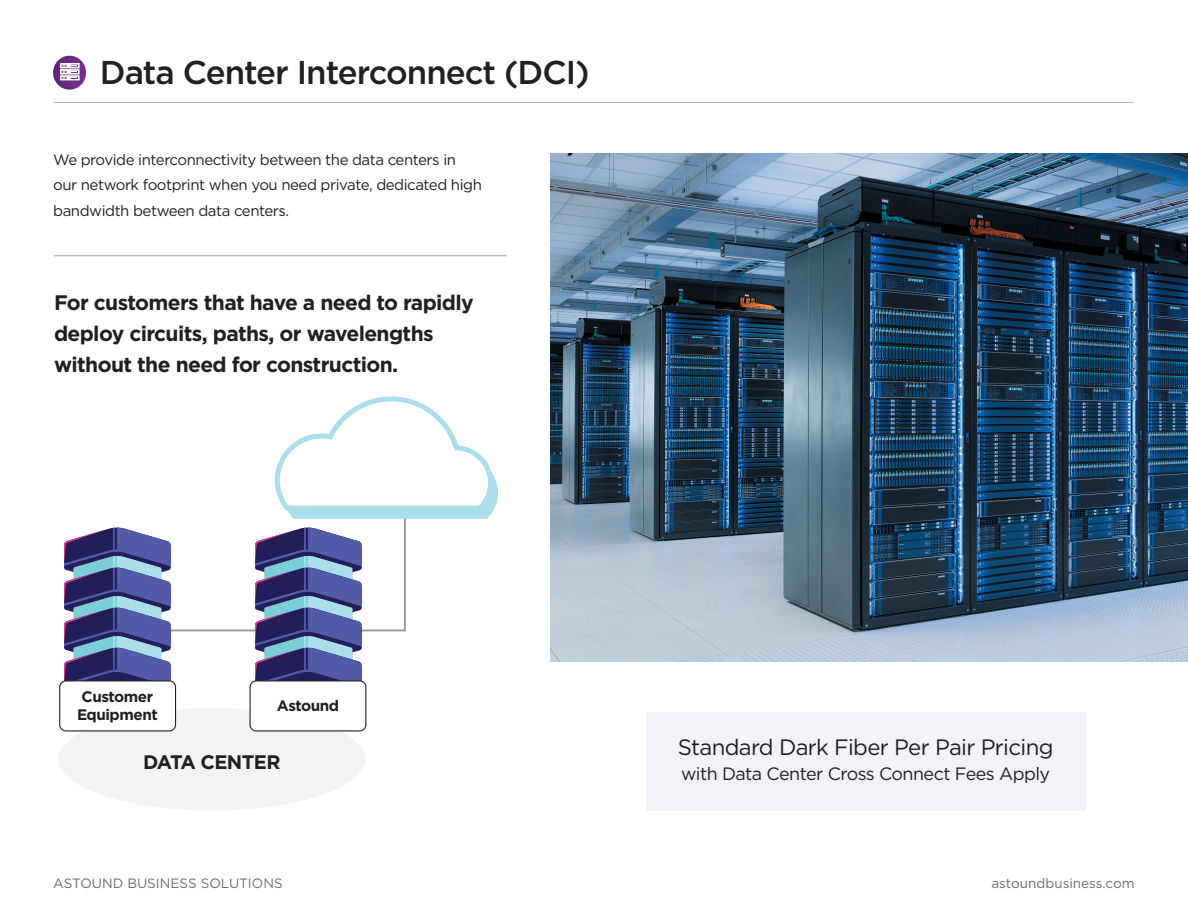
<style>
.page{position:relative;width:1188px;height:918px;background:#fff}
.page>*{position:absolute;margin:0;border:0;box-sizing:border-box;transform-origin:0 0}
.t1{font:500 33px "Gotham";letter-spacing:-.03em;color:#231f20}
.t2{font:22.2px "Gotham";letter-spacing:-.03em;color:#231f20}
.t3{font:700 21px/30.8px "Gotham";letter-spacing:-.03em;color:#231f20}
.t4{font:700 19.65px "Gotham";letter-spacing:-.03em;color:#231f20}
.t5{font:17.85px "Gotham";letter-spacing:-.03em;color:#231f20}
.t6{font:700 15.3px/18px "Gotham";letter-spacing:-.03em;color:#231f20;text-align:center}
.t7{font:15px/25.5px "Gotham";letter-spacing:-.03em;color:#231f20}
.t8{font:13.5px "Gotham";color:#6c6d70}
</style>
<div class="page">
<hr style="left:54px;top:102px;width:1080px;height:1px;background:#bcbdc0">
<div style="left:646px;top:712px;width:439px;height:99px;background:#f3f2f8"></div>
<svg style="left:53px;top:56px;width:33px;height:34px"></svg>
<img style="left:551px;top:153px;width:637px;height:509px">
<div style="left:59px;top:708px;width:306px;height:103px;background:#f2f3f4;border-radius:50%"></div>
<div style="left:60px;top:681px;width:116px;height:50px;background:#fff;border-radius:6px"></div>
<div style="left:59px;top:680px;width:117px;height:51px;border:1px solid #231f20;border-radius:6px"></div>
<svg style="left:64px;top:396px;width:434px;height:294px"></svg>
<div style="left:250px;top:681px;width:116px;height:50px;background:#fff;border-radius:6px"></div>
<div style="left:250px;top:680px;width:116px;height:51px;border:1px solid #231f20;border-radius:6px"></div>
<hr style="left:54px;top:255px;width:453px;height:1px;background:#bcbdc0">
<h1 class="t1" style="left:100px;top:51px;width:491px">Data Center Interconnect (DCI)</h1>
<p class="t7" style="left:53px;top:147px;width:430px">We provide interconnectivity between the data centers in our network footprint when you need private, dedicated high bandwidth between data centers.</p>
<h3 class="t3" style="left:54px;top:287px;width:421px">For customers that have a need to rapidly deploy circuits, paths, or wavelengths without the need for construction.</h3>
<p class="t6" style="left:77px;top:688px;width:82px">Customer<br>Equipment</p>
<p class="t6" style="left:277px;top:697px;width:64px">Astound</p>
<h3 class="t4" style="left:143px;top:749px;width:139px">DATA CENTER</h3>
<h2 class="t2" style="left:678px;top:733px;width:377px">Standard Dark Fiber Per Pair Pricing</h2>
<p class="t5" style="left:681px;top:762px;width:371px">with Data Center Cross Connect Fees Apply</p>
<p class="t8" style="left:53px;top:875px;width:231px">ASTOUND BUSINESS SOLUTIONS</p>
<p class="t8" style="left:991px;top:875px;width:145px">astoundbusiness.com</p>
</div>
